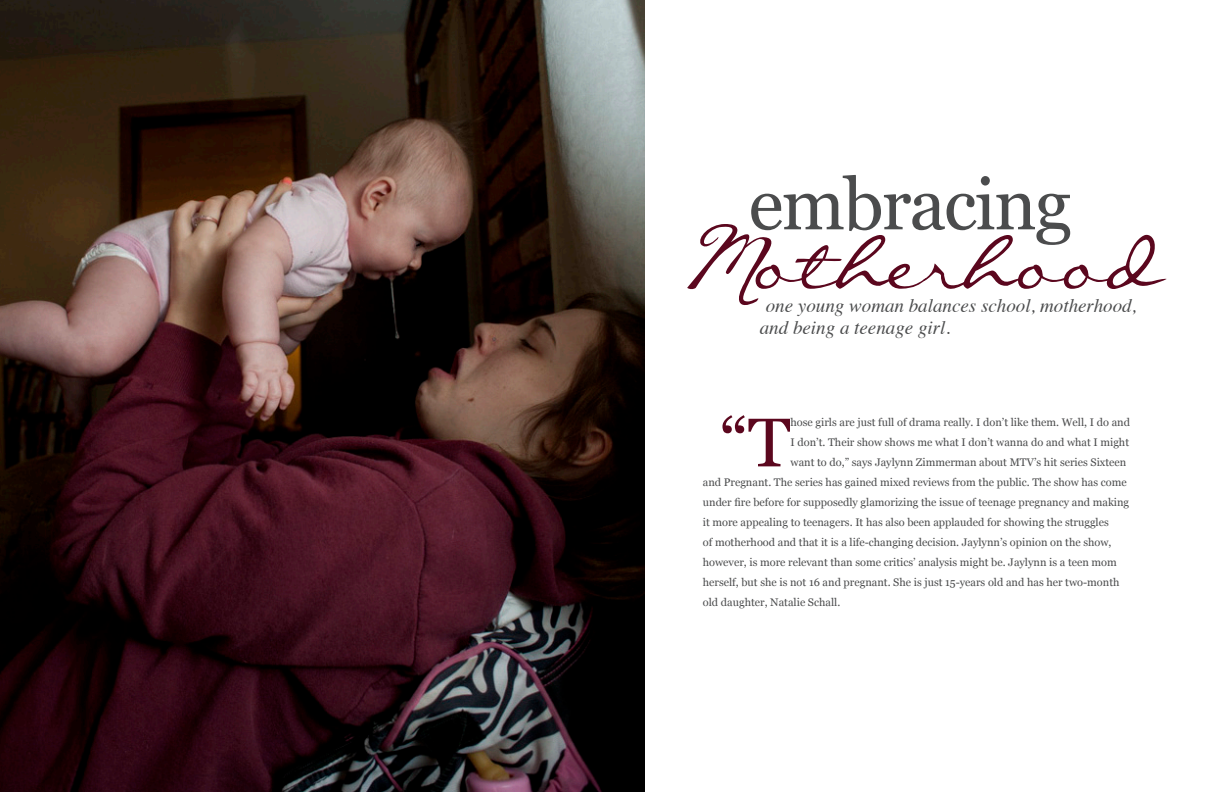
<style>
.page{position:relative;width:1224px;height:792px;background:#fff}
.page>*{position:absolute;margin:0;border:0;box-sizing:border-box;transform-origin:0 0}
.t1{font:108px "Callie Hand";color:#5b071e}
.t2{font:72px "Georgia";letter-spacing:-.025em;color:#4b4c4d}
.t3{font:68.7px "Georgia";color:#5b071e}
.t4{font:italic 19px/22px "Times";color:#4b4c4d}
.t5{font:11px "Georgia";color:#4b4c4d}
</style>
<div class="page">
<img style="left:0;top:0;width:645px;height:792px">
<p class="t2" style="left:749px;top:161px;width:324px">embracing</p>
<p class="t1" style="left:678px;top:224px;width:486px">Motherhood</p>
<p class="t4" style="left:760px;top:293px;width:378px;text-indent:6px">one young woman balances school, motherhood, and being a teenage girl.</p>
<p class="t3" style="left:720px;top:401px;width:72px">“T</p>
<p class="t5" style="left:791px;top:416px;width:341px">hose girls are just full of drama really. I don’t like them. Well, I do and</p>
<p class="t5" style="left:791px;top:436px;width:340px">I don’t. Their show shows me what I don’t wanna do and what I might</p>
<p class="t5" style="left:791px;top:456px;width:337px">want to do,” says Jaylynn Zimmerman about MTV’s hit series Sixteen</p>
<p class="t5" style="left:703px;top:476px;width:425px">and Pregnant. The series has gained mixed reviews from the public. The show has come</p>
<p class="t5" style="left:703px;top:496px;width:428px">under fire before for supposedly glamorizing the issue of teenage pregnancy and making</p>
<p class="t5" style="left:703px;top:516px;width:408px">it more appealing to teenagers. It has also been applauded for showing the struggles</p>
<p class="t5" style="left:703px;top:536px;width:410px">of motherhood and that it is a life-changing decision. Jaylynn’s opinion on the show,</p>
<p class="t5" style="left:703px;top:556px;width:416px">however, is more relevant than some critics’ analysis might be. Jaylynn is a teen mom</p>
<p class="t5" style="left:703px;top:576px;width:418px">herself, but she is not 16 and pregnant. She is just 15-years old and has her two-month</p>
<p class="t5" style="left:703px;top:596px;width:139px">old daughter, Natalie Schall.</p>
</div>
